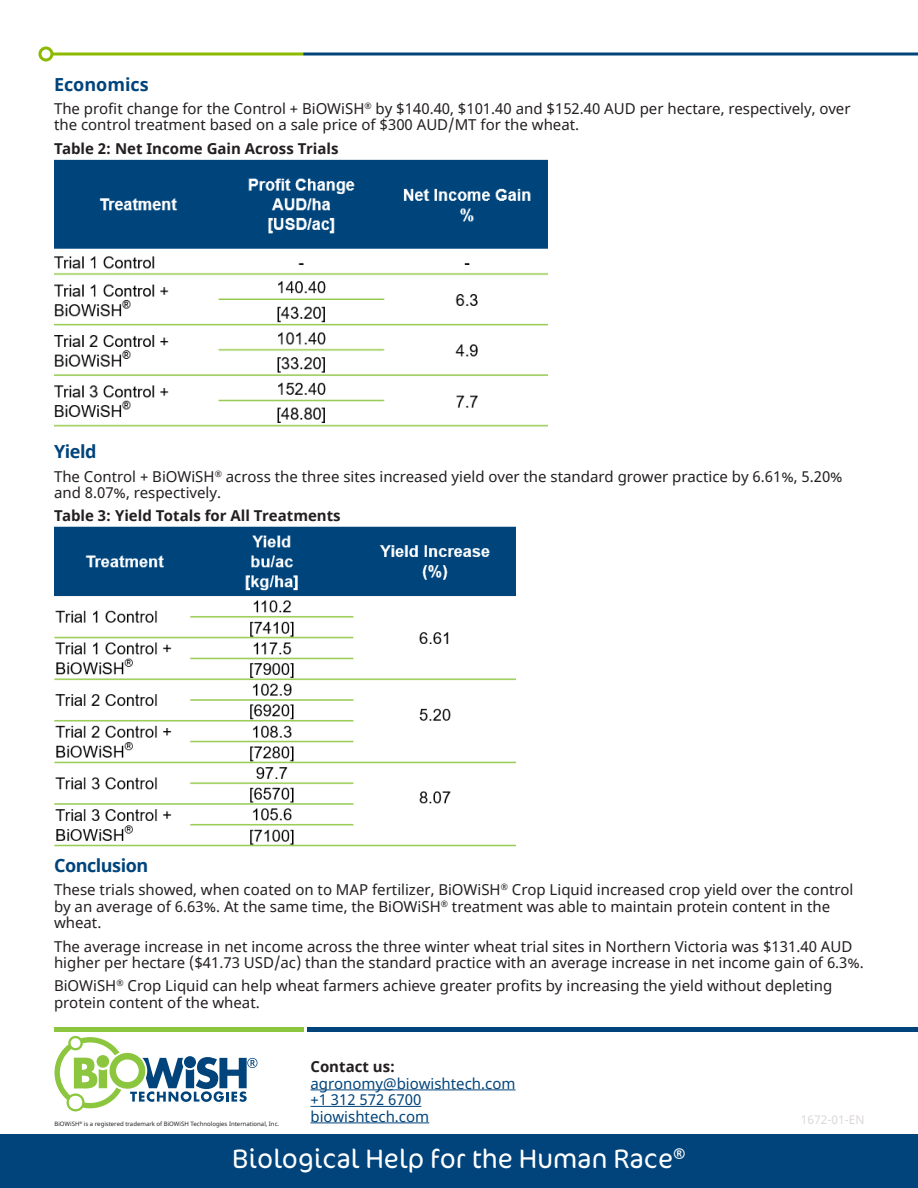
<style>
.page{position:relative;width:918px;height:1188px;background:#fff}
.page>*{position:absolute;margin:0;border:0;box-sizing:border-box;transform-origin:0 0}
.t1{font:300 27px "Cocon Pro";color:#fff}
.Paragraph_Heading{font:700 18px "Noto Sans";letter-spacing:-.025em;color:#00447b}
.Paragraph_Heading-2{font:700 18px "Noto Sans";color:#00447b}
.t2{font:15px/16.5px "Noto Sans";color:#231f20}
.t3{font:700 15px "Noto Sans";color:#231f20}
.t4{font:15px "Noto Sans";color:#00447b}
.t5{font:12px "Noto Sans";color:#dcd8d7}
.t6{font:6px "Noto Sans";color:#231f20}
</style>
<div class="page">
<div style="left:0;top:1134px;width:918px;height:54px;background:#00447b"></div>
<svg style="left:53px;top:52px;width:250px;height:4px"></svg>
<div style="left:38px;top:46px;width:15px;height:16px;border:3px solid #8dba00;border-radius:50%"></div>
<svg style="left:303px;top:52px;width:615px;height:4px;background:#3f729b"></svg>
<img style="left:54px;top:160px;width:494px;height:267px">
<img style="left:54px;top:527px;width:461px;height:320px">
<hr style="left:55px;top:1028px;width:249px;height:4px;background:#8bc63e">
<hr style="left:308px;top:1028px;width:610px;height:4px;background:#00447b">
<svg style="left:55px;top:1036px;width:202px;height:75px"></svg>
<hr style="left:310px;top:1090px;width:206px;height:1px;background:#00447b">
<hr style="left:310px;top:1106px;width:111px;height:1px;background:#00447b">
<hr style="left:310px;top:1123px;width:119px;height:1px;background:#00447b">
<p class="Paragraph_Heading-2" style="left:54px;top:71px;width:96px">Economics</p>
<p class="t2" style="left:54px;top:101px;width:798px">The profit change for the Control + BiOWiSH<sup>®</sup> by $140.40, $101.40 and $152.40 AUD per hectare, respectively, over the control treatment based on a sale price of $300 AUD/MT for the wheat.</p>
<p class="t3" style="left:54px;top:137px;width:286px">Table 2: Net Income Gain Across Trials</p>
<p class="Paragraph_Heading" style="left:54px;top:439px;width:44px">Yield</p>
<p class="t2" style="left:54px;top:469px;width:790px">The Control + BiOWiSH<sup>®</sup> across the three sites increased yield over the standard grower practice by 6.61%, 5.20% and 8.07%, respectively.</p>
<p class="t3" style="left:54px;top:505px;width:288px">Table 3: Yield Totals for All Treatments</p>
<p class="Paragraph_Heading" style="left:54px;top:853px;width:96px">Conclusion</p>
<p class="t2" style="left:54px;top:882px;width:801px">These trials showed, when coated on to MAP fertilizer, BiOWiSH<sup>®</sup> Crop Liquid increased crop yield over the control by an average of 6.63%. At the same time, the BiOWiSH<sup>®</sup> treatment was able to maintain protein content in the wheat.</p>
<p class="t2" style="left:54px;top:939px;width:812px">The average increase in net income across the three winter wheat trial sites in Northern Victoria was $131.40 AUD higher per hectare ($41.73 USD/ac) than the standard practice with an average increase in net income gain of 6.3%.</p>
<p class="t2" style="left:54px;top:978px;width:780px">BiOWiSH<sup>®</sup> Crop Liquid can help wheat farmers achieve greater profits by increasing the yield without depleting protein content of the wheat.</p>
<p class="t3" style="left:310px;top:1056px;width:86px">Contact us:</p>
<p class="t4" style="left:310px;top:1073px;width:207px">agronomy@biowishtech.com</p>
<p class="t4" style="left:310px;top:1090px;width:112px">+1 312 572 6700</p>
<p class="t4" style="left:310px;top:1106px;width:120px">biowishtech.com</p>
<p class="t6" style="left:55px;top:1119px;width:226px">BiOWiSH<sup>®</sup> is a registered trademark of BiOWiSH Technologies International, Inc.</p>
<p class="t5" style="left:801px;top:1112px;width:65px">1672-01-EN</p>
<h1 class="t1" style="left:232px;top:1141px;width:455px">Biological Help for the Human Race<sup>®</sup></h1>
</div>
